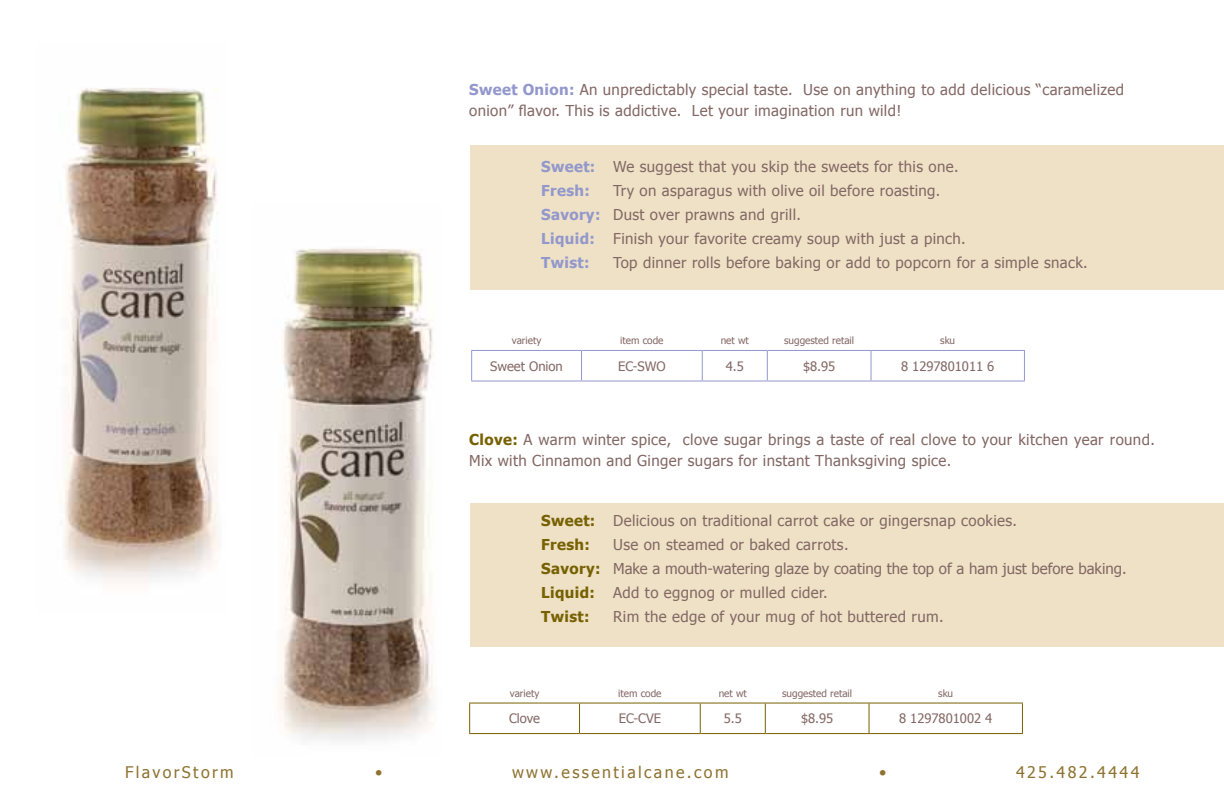
<style>
.page{position:relative;width:1224px;height:792px;background:#fff}
.page>*{position:absolute;margin:0;border:0;box-sizing:border-box;transform-origin:0 0}
.t1{font:16px "Tahoma";letter-spacing:.15em;color:#8e7330}
.t2{font:15px/24px "Tahoma";letter-spacing:.025em;color:#836864}
.t3{font:15px/24px "Tahoma";color:#836864}
.t4{font:13px "Tahoma";color:#836864}
.t5{font:10px "Tahoma";color:#836864}
.s1{font-weight:700;color:#9398cc}
.s2{font-weight:700;color:#776100}
</style>
<div class="page">
<div style="left:470px;top:503px;width:754px;height:144px;background:#eee1c6"></div>
<div style="left:470px;top:145px;width:754px;height:144px;background:#eee1c6"></div>
<svg style="left:472px;top:351px;width:552px;height:30px"></svg>
<hr style="left:471px;top:350px;width:111px;height:1px;background:#9398cc">
<hr style="left:471px;top:351px;width:1px;height:30px;background:#9398cc">
<hr style="left:582px;top:350px;width:120px;height:1px;background:#9398cc">
<hr style="left:581px;top:351px;width:1px;height:30px;background:#9398cc">
<hr style="left:702px;top:350px;width:65px;height:1px;background:#9398cc">
<hr style="left:702px;top:351px;width:1px;height:30px;background:#9398cc">
<hr style="left:767px;top:350px;width:104px;height:1px;background:#9398cc">
<hr style="left:767px;top:351px;width:1px;height:30px;background:#9398cc">
<hr style="left:871px;top:350px;width:154px;height:1px;background:#9398cc">
<hr style="left:871px;top:351px;width:1px;height:30px;background:#9398cc">
<hr style="left:1024px;top:351px;width:1px;height:30px;background:#9398cc">
<hr style="left:471px;top:381px;width:111px;height:1px;background:#9398cc">
<hr style="left:582px;top:381px;width:120px;height:1px;background:#9398cc">
<hr style="left:702px;top:381px;width:65px;height:1px;background:#9398cc">
<hr style="left:767px;top:381px;width:104px;height:1px;background:#9398cc">
<hr style="left:871px;top:381px;width:154px;height:1px;background:#9398cc">
<img style="left:64px;top:88px;width:155px;height:496px">
<img style="left:278px;top:248px;width:156px;height:493px">
<svg style="left:469px;top:702px;width:554px;height:31px"></svg>
<hr style="left:469px;top:733px;width:111px;height:1px;background:#776100">
<hr style="left:580px;top:733px;width:120px;height:1px;background:#776100">
<hr style="left:700px;top:733px;width:65px;height:1px;background:#776100">
<hr style="left:765px;top:733px;width:104px;height:1px;background:#776100">
<hr style="left:869px;top:733px;width:154px;height:1px;background:#776100">
<p class="t2" style="left:469px;top:79px;width:656px;line-height:21px"><span class="s1">Sweet Onion:</span> An unpredictably special taste. Use on anything to add delicious “caramelized onion” flavor. This is addictive. Let your imagination run wild!</p>
<p class="t2" style="left:541px;top:154px;width:419px"><span class="s1">Sweet:</span> We suggest that you skip the sweets for this one.<br><span class="s1">Fresh:</span></p>
<p class="t2" style="left:541px;top:178px;width:426px;text-indent:72px">Try on asparagus with olive oil before roasting.<br><span class="s1">Savory:</span> Dust over prawns and grill.<br><span class="s1">Liquid:</span> Finish your favorite creamy soup with just a pinch.<br><span class="s1">Twist:</span></p>
<p class="t2" style="left:613px;top:250px;width:476px">Top dinner rolls before baking or add to popcorn for a simple snack.</p>
<p class="t5" style="left:512px;top:334px;width:31px">variety</p>
<p class="t5" style="left:620px;top:334px;width:45px">item code</p>
<p class="t5" style="left:721px;top:334px;width:30px">net wt</p>
<p class="t5" style="left:784px;top:334px;width:72px">suggested retail</p>
<p class="t5" style="left:940px;top:334px;width:17px">sku</p>
<p class="t4" style="left:490px;top:358px;width:74px">Sweet Onion</p>
<p class="t4" style="left:618px;top:358px;width:49px">EC-SWO</p>
<p class="t4" style="left:726px;top:358px;width:20px">4.5</p>
<p class="t4" style="left:803px;top:358px;width:34px">$8.95</p>
<p class="t4" style="left:901px;top:358px;width:95px">8 1297801011 6</p>
<p class="t2" style="left:469px;top:429px;width:687px;line-height:21px"><span class="s2">Clove:</span> A warm winter spice, clove sugar brings a taste of real clove to your kitchen year round.<br>Mix with Cinnamon and Ginger sugars for instant Thanksgiving spice.</p>
<p class="t2" style="left:541px;top:508px;width:477px"><span class="s2">Sweet:</span> Delicious on traditional carrot cake or gingersnap cookies.<br><span class="s2">Fresh:</span></p>
<p class="t3" style="left:541px;top:532px;width:587px;text-indent:72px">Use on steamed or baked carrots.<br><span class="s2">Savory:</span> Make a mouth-watering glaze by coating the top of a ham just before baking.<br><span class="s2">Liquid:</span> Add to eggnog or mulled cider.<br><span class="s2">Twist:</span></p>
<p class="t2" style="left:613px;top:604px;width:332px">Rim the edge of your mug of hot buttered rum.</p>
<p class="t5" style="left:510px;top:687px;width:31px">variety</p>
<p class="t5" style="left:618px;top:687px;width:45px">item code</p>
<p class="t5" style="left:719px;top:687px;width:30px">net wt</p>
<p class="t5" style="left:782px;top:687px;width:72px">suggested retail</p>
<p class="t5" style="left:938px;top:687px;width:17px">sku</p>
<p class="t4" style="left:509px;top:710px;width:32px">Clove</p>
<p class="t4" style="left:619px;top:710px;width:44px">EC-CVE</p>
<p class="t4" style="left:724px;top:710px;width:20px">5.5</p>
<p class="t4" style="left:801px;top:710px;width:34px">$8.95</p>
<p class="t4" style="left:899px;top:710px;width:95px">8 1297801002 4</p>
<p class="t1" style="left:125px;top:762px;width:110px">FlavorStorm</p>
<p class="t1" style="left:375px;top:762px;width:9px">•</p>
<p class="t1" style="left:512px;top:762px;width:218px">www.essentialcane.com</p>
<p class="t1" style="left:879px;top:762px;width:9px">•</p>
<p class="t1" style="left:1016px;top:762px;width:125px">425.482.4444</p>
</div>
